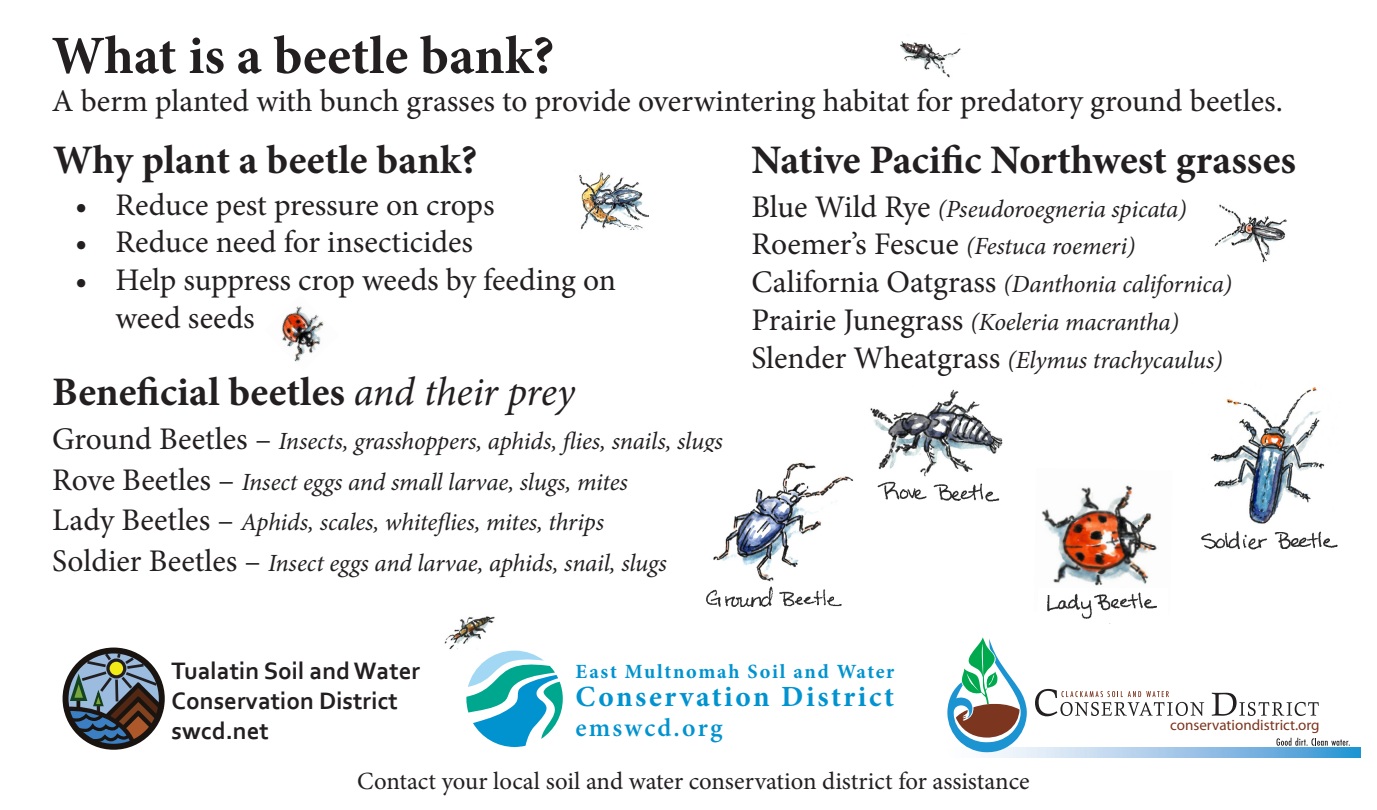
<style>
.page{position:relative;width:1377px;height:810px;background:#fff}
.page>*{position:absolute;margin:0;border:0;box-sizing:border-box;transform-origin:0 0}
.t1{font:700 54px "Minion Pro";color:#231f20}
.t2{font:700 40.5px "Minion Pro";color:#231f20}
.t3{font:31.5px/37.8px "Minion Pro";color:#231f20}
.t4{font:700 29.25px "Minion Pro";letter-spacing:.09em;color:#0093d0}
.t5{font:600 25.88px "Minion Pro";letter-spacing:.085em;color:#0093d0}
.t6{font:700 24.97px/29.9px "Corbel";color:#231f20}
.t7{font:italic 24.75px/37.8px "Minion Pro";letter-spacing:-.005em;color:#231f20}
.t8{font:24.75px "Minion Pro";color:#231f20}
.t9{font:700 20.25px "Minion Pro";letter-spacing:.085em;color:#0093d0}
.t10{font:15.08px "Myriad Pro";color:#7c351e}
.s1{font-weight:400;font-style:italic}
.s2{font-style:normal;font-size:31.5px}
</style>
<div class="page">
<img style="left:444px;top:616px;width:51px;height:34px">
<img style="left:900px;top:41px;width:61px;height:37px">
<img style="left:1215px;top:204px;width:72px;height:59px">
<img style="left:579px;top:172px;width:69px;height:58px">
<svg style="left:466px;top:651px;width:97px;height:96px"></svg>
<svg style="left:62px;top:650px;width:103px;height:100px"></svg>
<svg style="left:108px;top:660px;width:17px;height:17px"></svg>
<div style="left:106px;top:659px;width:20px;height:20px;border:3px solid #231f20;border-radius:50%"></div>
<div style="left:63px;top:648px;width:102px;height:102px;border:6px solid #1a1411;border-radius:50%"></div>
<svg style="left:988px;top:747px;width:373px;height:10px;background:#96c4e7"></svg>
<svg style="left:947px;top:637px;width:80px;height:116px"></svg>
<svg style="left:1212px;top:693px;width:107px;height:23px"></svg>
<svg style="left:1035px;top:689px;width:169px;height:27px"></svg>
<svg style="left:1276px;top:738px;width:74px;height:8px"></svg>
<img style="left:713px;top:462px;width:141px;height:120px">
<img style="left:1210px;top:387px;width:115px;height:137px">
<img style="left:870px;top:389px;width:133px;height:88px">
<img style="left:1041px;top:485px;width:116px;height:101px">
<img style="left:706px;top:586px;width:136px;height:21px">
<img style="left:1047px;top:592px;width:110px;height:32px">
<img style="left:877px;top:481px;width:123px;height:21px">
<img style="left:1201px;top:531px;width:137px;height:19px">
<img style="left:282px;top:306px;width:42px;height:56px">
<h1 class="t1" style="left:52px;top:18px;width:504px">What is a beetle bank?</h1>
<p class="t3" style="left:52px;top:82px;width:1233px">A berm planted with bunch grasses to provide overwintering habitat for predatory ground beetles.</p>
<h2 class="t2" style="left:53px;top:131px;width:426px">Why plant a beetle bank?</h2>
<h2 class="t2" style="left:751px;top:131px;width:546px">Native Pacific Northwest grasses</h2>
<p class="t3" style="left:75px;top:186px;width:421px">• Reduce pest pressure on crops</p>
<p class="t3" style="left:75px;top:224px;width:399px">• Reduce need for insecticides</p>
<p class="t3" style="left:116px;top:261px;width:502px;text-indent:-41px">• Help suppress crop weeds by feeding on weed seeds</p>
<h2 class="t2" style="left:52px;top:364px;width:524px">Beneficial beetles <span class="s1">and their prey</span></h2>
<p class="t7" style="left:52px;top:421px;width:672px;line-height:40.5px"><span class="s2">Ground Beetles –</span> Insects, grasshoppers, aphids, flies, snails, slugs <span class="s2">Rove Beetles –</span> Insect eggs and small larvae, slugs, mites<br><span class="s2">Lady Beetles –</span> Aphids, scales, whiteflies, mites, thrips<br><span class="s2">Soldier Beetles –</span> Insect eggs and larvae, aphids, snail, slugs</p>
<p class="t7" style="left:752px;top:190px;width:482px"><span class="s2">Blue Wild Rye</span> (Pseudoroegneria spicata)<br><span class="s2">Roemer’s Fescue</span> (Festuca roemeri)<br><span class="s2">California Oatgrass</span> (Danthonia californica)<br><span class="s2">Prairie Junegrass</span> (Koeleria macrantha)<br><span class="s2">Slender Wheatgrass</span> (Elymus trachycaulus)</p>
<p class="t6" style="left:172px;top:656px;width:250px">Tualatin Soil and Water<br>Conservation District swcd.net</p>
<p class="t9" style="left:575px;top:657px;width:320px">East Multnomah Soil and Water</p>
<p class="t4" style="left:575px;top:676px;width:320px">Conservation District</p>
<p class="t5" style="left:575px;top:710px;width:149px">emswcd.org</p>
<p class="t8" style="left:357px;top:764px;width:674px">Contact your local soil and water conservation district for assistance</p>
<p class="t10" style="left:1170px;top:716px;width:151px">conservationdistrict.org</p>
</div>
